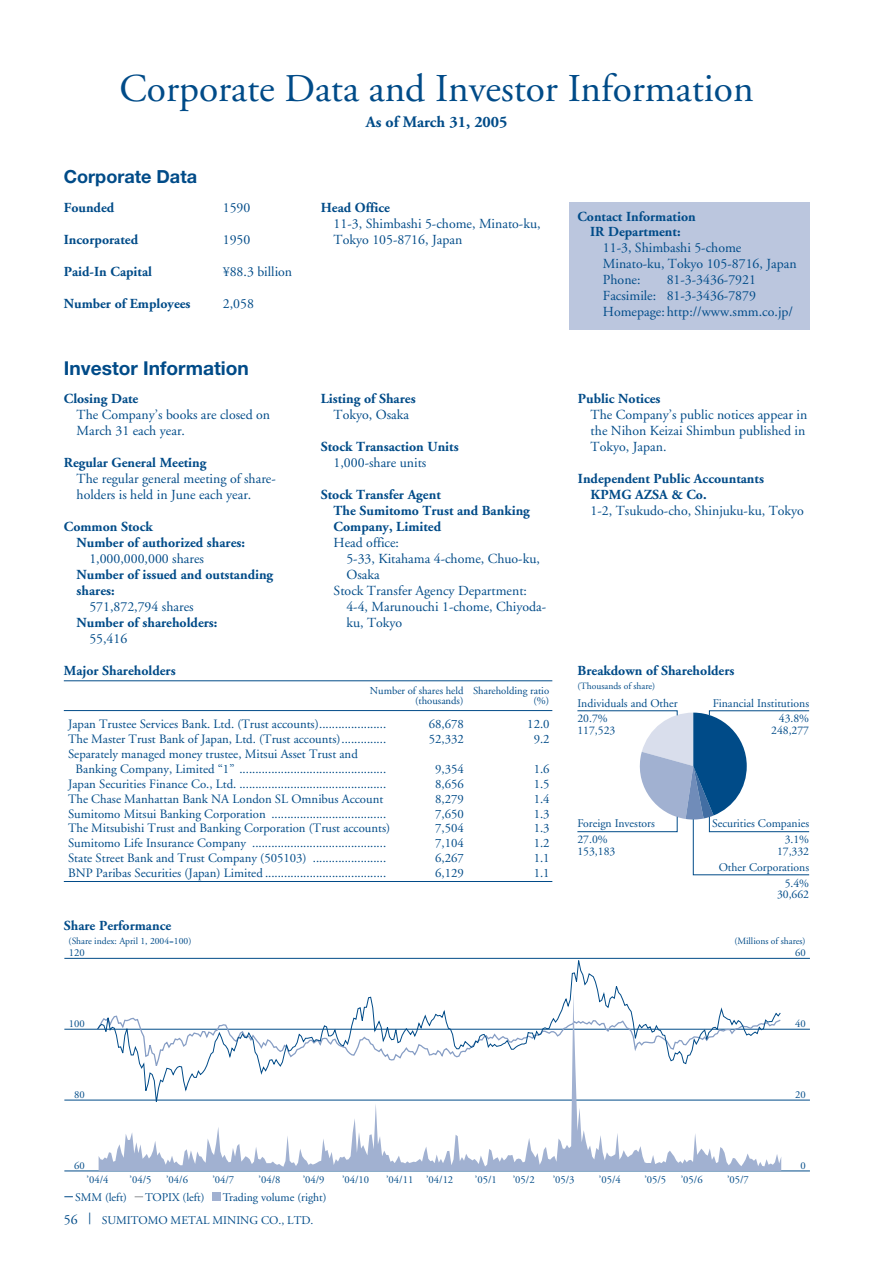
<style>
.page{position:relative;width:893px;height:1262px;background:#fff}
.page>*{position:absolute;margin:0;border:0;box-sizing:border-box;transform-origin:0 0}
.t1{font:39.3px "Adobe Garamond";color:#004b88}
.t2{font:700 19.2px "Helvetica Neue";color:#004b88}
.t3{font:700 18.15px "Helvetica Neue";color:#004b88}
.t4{font:700 15.9px "Adobe Garamond";color:#004b88}
.t5{font:13.8px/15.9px "Adobe Garamond";color:#004b88}
.t6{font:700 13.8px/15.9px "Adobe Garamond";color:#004b88}
.t7{font:12.75px/14.9px "Adobe Garamond";color:#004b88;text-align:justify}
.t8{font:11.7px/15.9px "Adobe Garamond";color:#004b88;text-align:right}
.t9{font:10.65px/10.6px "Adobe Garamond";color:#004b88;text-align:right}
.t10{font:9.6px "Adobe Garamond";color:#004b88}
.s1{font-size:13.8px}
.s2{font-size:16.65px}
</style>
<div class="page">
<hr style="left:64px;top:881px;width:488px;height:1px;background:#004b88">
<hr style="left:64px;top:680px;width:488px;height:1px;background:#004b88">
<hr style="left:64px;top:710px;width:488px;height:1px;background:#004b88">
<div style="left:569px;top:202px;width:240px;height:128px;background:#bbc6de"></div>
<svg style="left:577px;top:710px;width:232px;height:165px"></svg>
<hr style="left:64px;top:958px;width:745px;height:1px;background:#004b88">
<hr style="left:64px;top:1029px;width:745px;height:1px;background:#004b88">
<hr style="left:64px;top:1099px;width:745px;height:1px;background:#004b88">
<hr style="left:64px;top:1170px;width:745px;height:1px;background:#004b88">
<div style="left:212px;top:1192px;width:9px;height:9px;background:#a1b1d1"></div>
<svg style="left:97px;top:957px;width:683px;height:144px"></svg>
<svg style="left:99px;top:993px;width:682px;height:177px"></svg>
<h1 class="t1" style="left:119px;top:72px;width:635px">Corporate Data and Investor Information</h1>
<p class="t4" style="left:365px;top:116px;width:143px">As of March 31, 2005</p>
<h3 class="t3" style="left:64px;top:170px;width:135px">Corporate Data</h3>
<p class="t6" style="left:64px;top:201px;width:52px">Founded</p>
<p class="t5" style="left:223px;top:201px;width:29px">1590</p>
<p class="t6" style="left:64px;top:233px;width:76px">Incorporated</p>
<p class="t5" style="left:223px;top:233px;width:29px">1950</p>
<p class="t6" style="left:64px;top:265px;width:90px">Paid-In Capital</p>
<p class="t5" style="left:223px;top:265px;width:71px">¥88.3 billion</p>
<p class="t6" style="left:64px;top:297px;width:128px">Number of Employees</p>
<p class="t5" style="left:223px;top:297px;width:33px">2,058</p>
<h2 class="t2" style="left:64px;top:361px;width:186px">Investor Information</h2>
<p class="t6" style="left:64px;top:392px;width:76px">Closing Date</p>
<p class="t5" style="left:77px;top:408px;width:195px">The Company’s books are closed on<br>March 31 each year.</p>
<p class="t6" style="left:64px;top:456px;width:144px">Regular General Meeting</p>
<p class="t5" style="left:77px;top:472px;width:201px">The regular general meeting of share&shy;holders is held in June each year.</p>
<p class="t6" style="left:77px;top:520px;width:170px;text-indent:-13px">Common Stock<br>Number of authorized shares:</p>
<p class="t5" style="left:89px;top:552px;width:116px">1,000,000,000 shares</p>
<p class="t6" style="left:77px;top:568px;width:198px">Number of issued and outstanding shares:</p>
<p class="t5" style="left:89px;top:599px;width:106px">571,872,794 shares</p>
<p class="t6" style="left:77px;top:615px;width:142px">Number of shareholders:</p>
<p class="t5" style="left:89px;top:631px;width:39px">55,416</p>
<p class="t6" style="left:321px;top:201px;width:71px">Head Office</p>
<p class="t5" style="left:333px;top:217px;width:208px">11-3, Shimbashi 5-chome, Minato-ku,<br>Tokyo 105-8716, Japan</p>
<p class="t6" style="left:321px;top:392px;width:96px">Listing of Shares</p>
<p class="t5" style="left:333px;top:408px;width:77px">Tokyo, Osaka</p>
<p class="t6" style="left:321px;top:440px;width:139px">Stock Transaction Units</p>
<p class="t5" style="left:333px;top:456px;width:94px">1,000-share units</p>
<p class="t6" style="left:333px;top:488px;width:198px;text-indent:-13px">Stock Transfer Agent<br>The Sumitomo Trust and Banking<br>Company, Limited</p>
<p class="t5" style="left:333px;top:536px;width:67px">Head office:</p>
<p class="t5" style="left:346px;top:552px;width:195px">5-33, Kitahama 4-chome, Chuo-ku,</p>
<p class="t5" style="left:346px;top:568px;width:35px">Osaka</p>
<p class="t5" style="left:333px;top:584px;width:195px">Stock Transfer Agency Department:</p>
<p class="t5" style="left:346px;top:599px;width:201px">4-4, Marunouchi 1-chome, Chiyoda-</p>
<p class="t5" style="left:346px;top:615px;width:57px">ku, Tokyo</p>
<p class="t6" style="left:577px;top:209px;width:120px;text-align:center">Contact Information<br>IR Department:</p>
<p class="t5" style="left:603px;top:241px;width:195px">11-3, Shimbashi 5-chome<br>Minato-ku, Tokyo 105-8716, Japan<br>Phone:</p>
<p class="t5" style="left:603px;top:273px;width:192px;text-indent:64px">81-3-3436-7921<br>Facsimile: 81-3-3436-7879<br>Homepage: http://www.smm.co.jp/</p>
<p class="t6" style="left:578px;top:392px;width:84px">Public Notices</p>
<p class="t5" style="left:590px;top:408px;width:218px">The Company’s public notices appear in the Nihon Keizai Shimbun published in<br>Tokyo, Japan.</p>
<p class="t6" style="left:590px;top:472px;width:175px;text-indent:-13px">Independent Public Accountants<br>KPMG AZSA &amp; Co.</p>
<p class="t5" style="left:590px;top:504px;width:215px">1-2, Tsukudo-cho, Shinjuku-ku, Tokyo</p>
<p class="t6" style="left:64px;top:663px;width:113px">Major Shareholders</p>
<p class="t6" style="left:577px;top:663px;width:158px">Breakdown of Shareholders</p>
<p class="t9" style="left:370px;top:686px;width:95px">Number of shares held (thousands)</p>
<p class="t7" style="left:68px;top:718px;width:319px">Japan Trustee Services Bank. Ltd. (Trust accounts).....................</p>
<p class="t7" style="left:68px;top:733px;width:319px">The Master Trust Bank of Japan, Ltd. (Trust accounts)..............</p>
<p class="t7" style="left:68px;top:747px;width:291px">Separately managed money trustee, Mitsui Asset Trust and</p>
<p class="t7" style="left:75px;top:762px;width:312px">Banking Company, Limited “1” ..............................................</p>
<p class="t7" style="left:68px;top:777px;width:319px">Japan Securities Finance Co., Ltd. ..............................................</p>
<p class="t7" style="left:68px;top:792px;width:317px">The Chase Manhattan Bank NA London SL Omnibus Account</p>
<p class="t7" style="left:68px;top:807px;width:319px">Sumitomo Mitsui Banking Corporation ....................................</p>
<p class="t7" style="left:68px;top:822px;width:324px">The Mitsubishi Trust and Banking Corporation (Trust accounts)</p>
<p class="t7" style="left:68px;top:837px;width:319px">Sumitomo Life Insurance Company ..........................................</p>
<p class="t7" style="left:68px;top:852px;width:319px">State Street Bank and Trust Company (505103) .......................</p>
<p class="t7" style="left:68px;top:866px;width:319px">BNP Paribas Securities (Japan) Limited ......................................</p>
<p class="t7" style="left:429px;top:718px;width:37px">68,678<br>52,332</p>
<p class="t7" style="left:435px;top:762px;width:30px">9,354<br>8,656<br>8,279<br>7,650<br>7,504<br>7,104<br>6,267<br>6,129</p>
<p class="t9" style="left:473px;top:686px;width:78px">Shareholding ratio (%)</p>
<p class="t7" style="left:527px;top:718px;width:24px;text-align:center">12.0<br>9.2</p>
<p class="t7" style="left:533px;top:762px;width:17px">1.6<br>1.5<br>1.4<br>1.3<br>1.3<br>1.2<br>1.1<br>1.1</p>
<p class="t10" style="left:577px;top:682px;width:79px">(Thousands of share)</p>
<p class="t8" style="left:577px;top:696px;width:102px;text-align:left">Individuals and Other<br>20.7%</p>
<p class="t8" style="left:577px;top:723px;width:40px">117,523</p>
<p class="t8" style="left:577px;top:817px;width:79px;text-align:left">Foreign Investors<br>27.0%</p>
<p class="t8" style="left:577px;top:844px;width:40px">153,183</p>
<p class="t8" style="left:713px;top:696px;width:98px">Financial Institutions<br>43.8%</p>
<p class="t8" style="left:771px;top:723px;width:40px">248,277</p>
<p class="t8" style="left:712px;top:817px;width:98px">Securities Companies<br>3.1%</p>
<p class="t8" style="left:718px;top:844px;width:92px">17,332<br>Other Corporations<br>5.4%</p>
<p class="t8" style="left:777px;top:887px;width:34px">30,662</p>
<p class="t6" style="left:64px;top:918px;width:109px">Share Performance</p>
<p class="t10" style="left:69px;top:937px;width:124px">(Share index: April 1, 2004=100)</p>
<p class="t9" style="left:69px;top:948px;width:17px">120</p>
<p class="t10" style="left:734px;top:937px;width:73px">(Millions of shares)</p>
<p class="t9" style="left:795px;top:948px;width:12px">60</p>
<p class="t9" style="left:69px;top:1019px;width:17px">100</p>
<p class="t9" style="left:795px;top:1019px;width:12px">40</p>
<p class="t9" style="left:74px;top:1090px;width:12px">80</p>
<p class="t9" style="left:795px;top:1090px;width:12px">20</p>
<p class="t9" style="left:74px;top:1161px;width:12px">60</p>
<p class="t9" style="left:800px;top:1161px;width:7px">0</p>
<p class="t9" style="left:87px;top:1175px;width:23px">’04/4</p>
<p class="t9" style="left:130px;top:1175px;width:23px">’04/5</p>
<p class="t9" style="left:166px;top:1175px;width:23px">’04/6</p>
<p class="t9" style="left:212px;top:1175px;width:23px">’04/7</p>
<p class="t9" style="left:258px;top:1175px;width:23px">’04/8</p>
<p class="t9" style="left:303px;top:1175px;width:23px">’04/9</p>
<p class="t9" style="left:342px;top:1175px;width:29px">’04/10</p>
<p class="t9" style="left:386px;top:1175px;width:69px">’04/11 ’04/12</p>
<p class="t9" style="left:475px;top:1175px;width:23px">’05/1</p>
<p class="t9" style="left:512px;top:1175px;width:23px">’05/2</p>
<p class="t9" style="left:552px;top:1175px;width:23px">’05/3</p>
<p class="t9" style="left:599px;top:1175px;width:23px">’05/4</p>
<p class="t9" style="left:644px;top:1175px;width:23px">’05/5</p>
<p class="t9" style="left:680px;top:1175px;width:23px">’05/6</p>
<p class="t9" style="left:727px;top:1175px;width:23px">’05/7</p>
<p class="t8" style="left:145px;top:1190px;width:61px">TOPIX (left)</p>
<p class="t8" style="left:223px;top:1190px;width:105px">Trading volume (right)</p>
<p class="t8" style="left:75px;top:1190px;width:53px">SMM (left)</p>
<p class="t8" style="left:64px;top:1213px;width:251px"><span class="s1">56</span> <span class="s2">|</span> SUMITOMO METAL MINING CO., LTD.</p>
</div>
